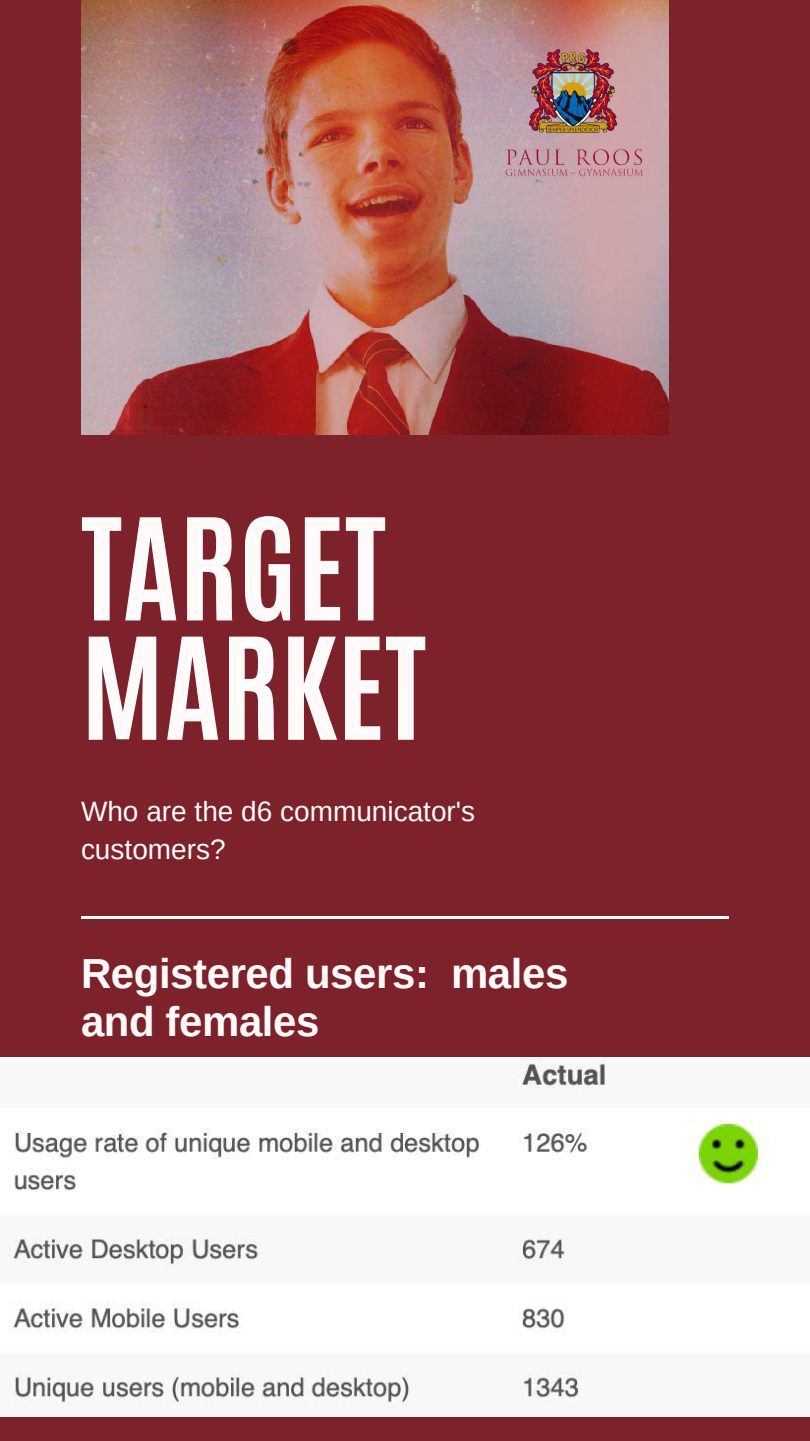
<style>
.page{position:relative;width:810px;height:1441px;background:#fff}
.page>*{position:absolute;margin:0;border:0;box-sizing:border-box;transform-origin:0 0}
.t1{font:700 120px/119.2px "Antonio";color:#fffbfb}
.t2{font:700 42px/48.1px "Arimo";letter-spacing:-.01em;color:#fffbfb}
.t3{font:28px/38.5px "Arimo";color:#fffbfb}
</style>
<div class="page">
<div style="left:0;top:0;width:810px;height:1440px;background:#7d212b"></div>
<img style="left:81px;top:0;width:588px;height:434px">
<hr style="left:81px;top:916px;width:648px;height:2px;background:#fffbfb">
<img style="left:502px;top:43px;width:145px;height:138px">
<img style="left:0;top:1057px;width:810px;height:358px">
<h1 class="t1" style="left:81px;top:510px;width:347px">TARGET<br>MARKET</h1>
<p class="t3" style="left:81px;top:791px;width:396px">Who are the d6 communicator's customers?</p>
<h2 class="t2" style="left:81px;top:948px;width:489px">Registered users: males and females</h2>
</div>
